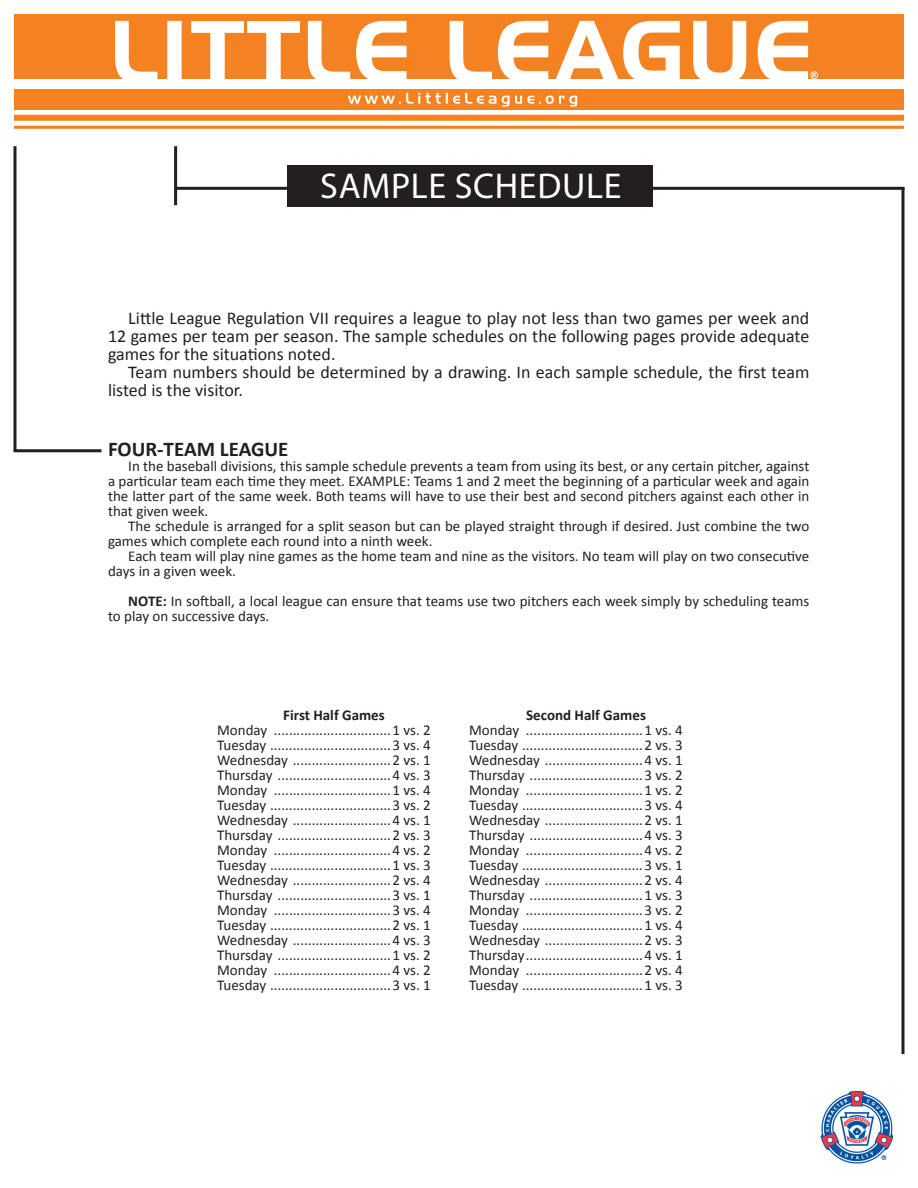
<style>
.page{position:relative;width:918px;height:1188px;background:#fff}
.page>*{position:absolute;margin:0;border:0;box-sizing:border-box;transform-origin:0 0}
.t1{font:36px "Myriad Pro";letter-spacing:.02em;color:#fff}
.t2{font:700 21px "Calibri";color:#231f20}
.t3{font:18px/18px "Calibri";color:#231f20;text-align:justify}
.t4{font:15px/15px "Calibri";color:#231f20;text-align:justify}
.t5{font:700 15px "Calibri";color:#231f20}
.s1{font-weight:700}
</style>
<div class="page">
<div style="left:0;top:15px;width:918px;height:64px;background:#f58220"></div>
<div style="left:0;top:89px;width:918px;height:20px;background:#f58220"></div>
<div style="left:0;top:115px;width:918px;height:6px;background:#f58220"></div>
<hr style="left:0;top:126px;width:918px;height:3px;background:#f58220">
<svg style="left:115px;top:20px;width:694px;height:59px"></svg>
<svg style="left:348px;top:93px;width:229px;height:14px"></svg>
<hr style="left:174px;top:146px;width:3px;height:59px;background:#231f20">
<hr style="left:14px;top:146px;width:2px;height:304px;background:#231f20">
<hr style="left:176px;top:187px;width:134px;height:3px;background:#231f20">
<hr style="left:14px;top:449px;width:88px;height:3px;background:#231f20">
<hr style="left:609px;top:187px;width:295px;height:3px;background:#231f20">
<div style="left:287px;top:165px;width:365px;height:41px;background:#231f20"></div>
<hr style="left:902px;top:188px;width:2px;height:866px;background:#231f20">
<div style="left:0;top:0;width:14px;height:132px;background:#fff"></div>
<div style="left:904px;top:0;width:14px;height:132px;background:#fff"></div>
<img style="left:820px;top:1090px;width:74px;height:74px">
<h1 class="t1" style="left:320px;top:164px;width:303px">SAMPLE SCHEDULE</h1>
<p class="t3" style="left:108px;top:309px;width:703px;text-indent:20px">Little League Regulation VII requires a league to play not less than two games per week and 12 games per team per season. The sample schedules on the following pages provide adequate games for the situations noted.</p>
<p class="t3" style="left:108px;top:363px;width:703px;text-indent:20px">Team numbers should be determined by a drawing. In each sample schedule, the first team listed is the visitor.</p>
<h2 class="t2" style="left:108px;top:436px;width:182px">FOUR-TEAM LEAGUE</h2>
<p class="t4" style="left:108px;top:459px;width:703px;text-indent:20px">In the baseball divisions, this sample schedule prevents a team from using its best, or any certain pitcher, against a particular team each time they meet. EXAMPLE: Teams 1 and 2 meet the beginning of a particular week and again the latter part of the same week. Both teams will have to use their best and second pitchers against each other in that given week.</p>
<p class="t4" style="left:108px;top:519px;width:703px;text-indent:20px">The schedule is arranged for a split season but can be played straight through if desired. Just combine the two games which complete each round into a ninth week.</p>
<p class="t4" style="left:108px;top:549px;width:703px;text-indent:20px">Each team will play nine games as the home team and nine as the visitors. No team will play on two consecutive days in a given week.</p>
<p class="t4" style="left:108px;top:594px;width:703px;text-indent:20px"><span class="s1">NOTE:</span> In softball, a local league can ensure that teams use two pitchers each week simply by scheduling teams to play on successive days.</p>
<p class="t5" style="left:283px;top:705px;width:103px">First Half Games</p>
<p class="t4" style="left:217px;top:722px;width:215px">Monday ...............................1 vs. 2<br>Tuesday ................................3 vs. 4<br>Wednesday ..........................2 vs. 1<br>Thursday ..............................4 vs. 3<br>Monday ...............................1 vs. 4<br>Tuesday ................................3 vs. 2<br>Wednesday ..........................4 vs. 1<br>Thursday ..............................2 vs. 3<br>Monday ...............................4 vs. 2<br>Tuesday ................................1 vs. 3<br>Wednesday ..........................2 vs. 4<br>Thursday ..............................3 vs. 1<br>Monday ...............................3 vs. 4<br>Tuesday ................................2 vs. 1<br>Wednesday ..........................4 vs. 3<br>Thursday ..............................1 vs. 2<br>Monday ...............................4 vs. 2<br>Tuesday ................................3 vs. 1</p>
<p class="t5" style="left:526px;top:705px;width:121px">Second Half Games</p>
<p class="t4" style="left:469px;top:722px;width:215px">Monday ...............................1 vs. 4<br>Tuesday ................................2 vs. 3<br>Wednesday ..........................4 vs. 1<br>Thursday ..............................3 vs. 2<br>Monday ...............................1 vs. 2<br>Tuesday ................................3 vs. 4<br>Wednesday ..........................2 vs. 1<br>Thursday ..............................4 vs. 3<br>Monday ...............................4 vs. 2<br>Tuesday ................................3 vs. 1<br>Wednesday ..........................2 vs. 4<br>Thursday ..............................1 vs. 3<br>Monday ...............................3 vs. 2<br>Tuesday ................................1 vs. 4<br>Wednesday ..........................2 vs. 3<br>Thursday...............................4 vs. 1<br>Monday ...............................2 vs. 4<br>Tuesday ................................1 vs. 3</p>
</div>
